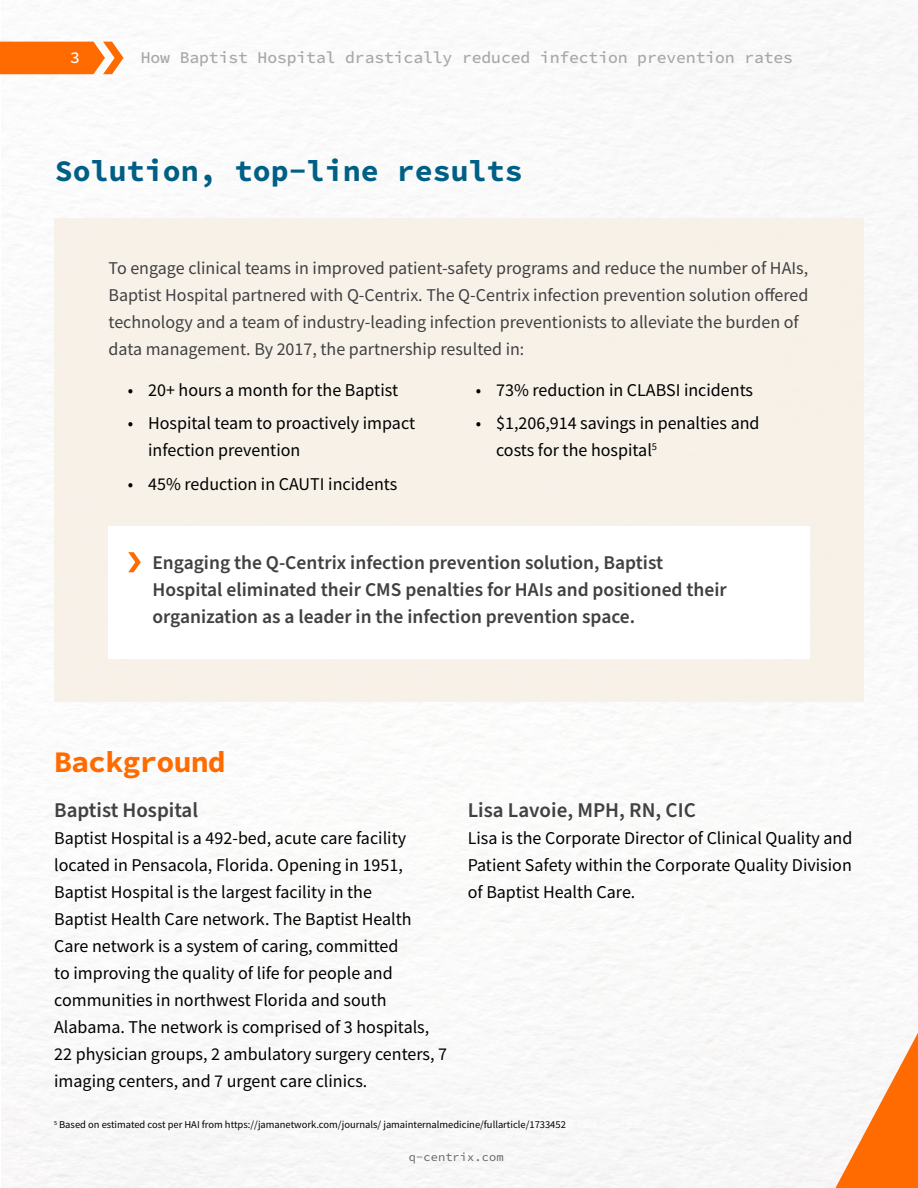
<style>
.page{position:relative;width:918px;height:1188px;background:#fff}
.page>*{position:absolute;margin:0;border:0;box-sizing:border-box;transform-origin:0 0}
.t1{font:30px "Source Code Variable";color:#005f85}
.t2{font:30px "Source Code Variable";letter-spacing:-.03em;color:#ff6b00}
.t3{font:600 21px "Source Sans Pro";color:#414042}
.t4{font:600 19.5px/27px "Source Sans Pro";color:#414042}
.t5{font:18px/27px "Source Sans Pro";color:#000}
.t6{font:18px/27px "Source Sans Pro";color:#414042}
.t7{font:16.5px "Source Code Variable";letter-spacing:-.01em;color:#a8a8aa}
.t8{font:16.5px "Source Code Variable";color:#fff}
.t9{font:12px "Source Code Variable";letter-spacing:.01em;color:#696464}
.t10{font:10.5px "Source Sans Pro";color:#000}
.s1{color:#fff}
</style>
<div class="page">
<svg style="left:0;top:42px;width:124px;height:32px;background:#fe7d1f"></svg>
<div style="left:54px;top:218px;width:810px;height:484px;background:#f7f1e8"></div>
<div style="left:108px;top:526px;width:701px;height:133px;background:#fff"></div>
<svg style="left:128px;top:552px;width:13px;height:20px"></svg>
<svg style="left:835px;top:1033px;width:83px;height:155px"></svg>
<p class="t8" style="left:70px;top:45px;width:11px">3</p>
<p class="t7" style="left:141px;top:45px;width:654px">How Baptist Hospital drastically reduced infection prevention rates</p>
<h1 class="t1" style="left:55px;top:149px;width:470px">Solution, top-line results</h1>
<p class="t6" style="left:109px;top:255px;width:701px">To engage clinical teams in improved patient-safety programs and reduce the number of HAIs, Baptist Hospital partnered with Q-Centrix. The Q-Centrix infection prevention solution offered technology and a team of industry-leading infection preventionists to alleviate the burden of data management. By 2017, the partnership resulted in:</p>
<p class="t5" style="left:128px;top:376px;width:272px">• 20+ hours a month for the Baptist</p>
<p class="t5" style="left:148px;top:410px;width:269px;text-indent:-20px">• Hospital team to proactively impact infection prevention</p>
<p class="t5" style="left:128px;top:471px;width:271px">• 45% reduction in CAUTI incidents</p>
<p class="t5" style="left:476px;top:376px;width:279px">• 73% reduction in CLABSI incidents</p>
<p class="t5" style="left:496px;top:410px;width:265px;text-indent:-20px">• $1,206,914 savings in penalties and costs for the hospital<sup>5</sup></p>
<p class="t4" style="left:152px;top:550px;width:576px">Engaging the Q-Centrix infection prevention solution, Baptist<br>Hospital eliminated their CMS penalties for HAIs and positioned their organization as a leader in the infection prevention space.</p>
<h1 class="t2" style="left:54px;top:740px;width:173px">Background</h1>
<p class="t3" style="left:54px;top:796px;width:145px">Baptist Hospital</p>
<p class="t5" style="left:54px;top:825px;width:395px">Baptist Hospital is a 492-bed, acute care facility located in Pensacola, Florida. Opening in 1951, Baptist Hospital is the largest facility in the<br>Baptist Health Care network. The Baptist Health Care network is a system of caring, committed<br>to improving the quality of life for people and communities in northwest Florida and south Alabama. The network is comprised of 3 hospitals, 22 physician groups, 2 ambulatory surgery centers, 7 imaging centers, and 7 urgent care clinics.</p>
<p class="t3" style="left:468px;top:796px;width:230px">Lisa Lavoie, MPH, RN, CIC</p>
<p class="t5" style="left:468px;top:825px;width:386px;text-align:justify">Lisa is the Corporate Director of Clinical Quality and Patient Safety within the Corporate Quality Division of Baptist Health Care.</p>
<p class="t10" style="left:54px;top:1118px;width:589px"><sup>5</sup> Based on estimated cost per HAI from https://jamanetwork.com/journals/ jamainternalmedicine/fullarticle/1733452<span class="s1">m-Fact-Sheet.pdf</span></p>
<p class="t9" style="left:409px;top:1149px;width:97px">q-centrix.com</p>
</div>
